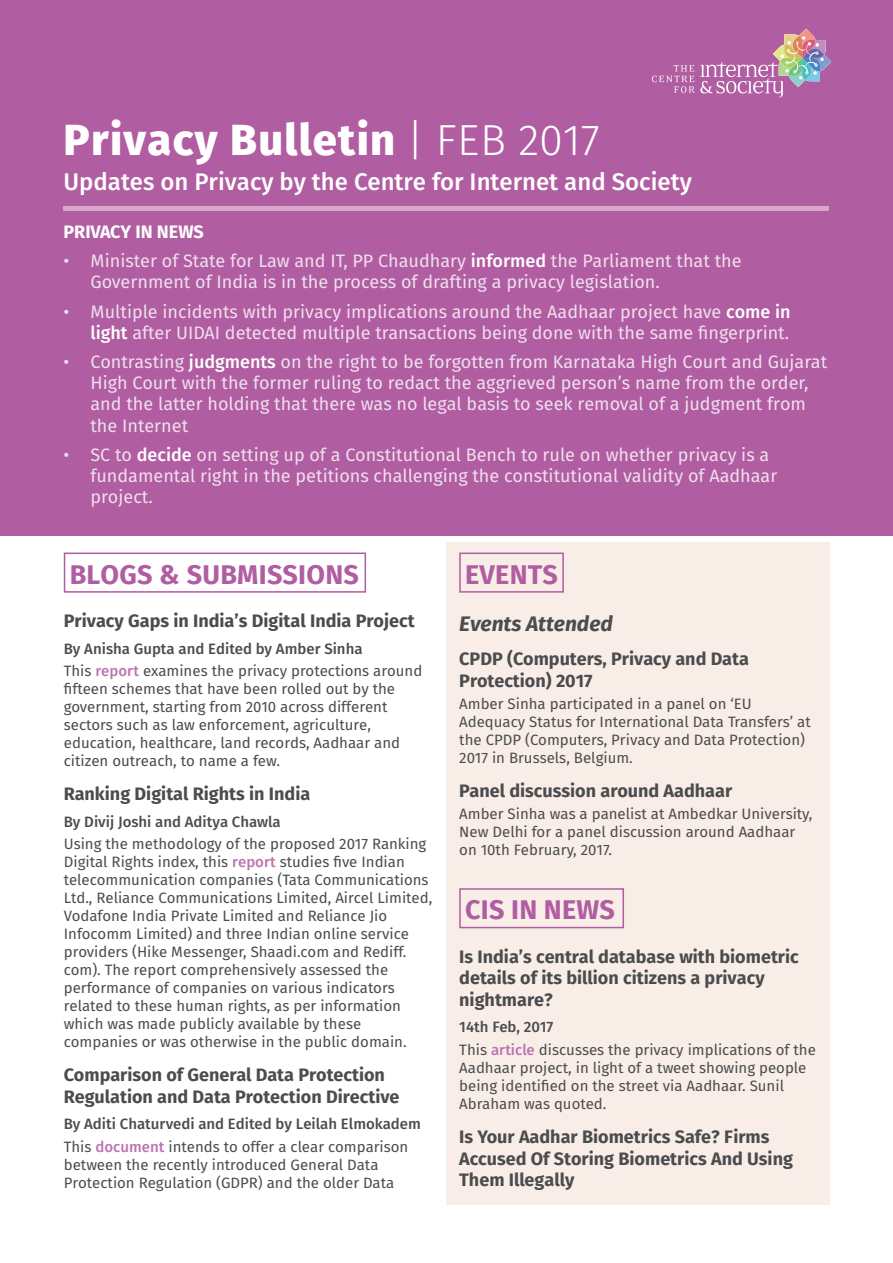
<style>
.page{position:relative;width:893px;height:1263px;background:#fff}
.page>*{position:absolute;margin:0;border:0;box-sizing:border-box;transform-origin:0 0}
.t1{font:800 43.5px "Fira Sans";letter-spacing:.03em;color:#fff}
.t2{font:700 27px "Fira Sans";letter-spacing:.01em;color:#b15da2}
.t3{font:500 24px "Fira Sans";color:#fff}
.Headings_with_links{font:italic 700 21px "Fira Sans";color:#4b4c4d}
.Blurb{font:18px/21px "Fira Sans";color:#efdfec}
.Headings_without_lin{font:700 18px/21.6px "Fira Sans";color:#4b4c4d}
.Blurb-2{font:700 18px "Fira Sans";color:#fff}
.Body_Text{font:15px/18px "Fira Sans";color:#4b4c4d}
.Authors{font:500 15px "Fira Sans";color:#4b4c4d}
.s1{font-weight:300}
.s2{font-weight:500;color:#fff}
.s3{font-weight:500;color:#bc75b0}
</style>
<div class="page">
<div style="left:446px;top:542px;width:384px;height:662px;background:#f9ede8"></div>
<div style="left:0;top:0;width:893px;height:536px;background:#b15da2"></div>
<div style="left:64px;top:552px;width:302px;height:41px;border:2px solid #b15da2"></div>
<div style="left:459px;top:552px;width:105px;height:41px;border:2px solid #b15da2"></div>
<div style="left:459px;top:888px;width:165px;height:40px;border:2px solid #b15da2"></div>
<hr style="left:63px;top:206px;width:766px;height:4px;background:#d6a6cb">
<svg style="left:652px;top:29px;width:179px;height:68px"></svg>
<p class="t1" style="left:63px;top:102px;width:538px">Privacy Bulletin <span class="s1">| FEB 2017</span></p>
<p class="t3" style="left:63px;top:162px;width:630px">Updates on Privacy by the Centre for Internet and Society</p>
<p class="Blurb-2" style="left:63px;top:216px;width:142px">PRIVACY IN NEWS</p>
<p class="Blurb" style="left:90px;top:250px;width:653px;text-indent:-27px">• Minister of State for Law and IT, PP Chaudhary <span class="s2">informed</span> the Parliament that the<br>Government of India is in the process of drafting a privacy legislation.</p>
<p class="Blurb" style="left:63px;top:301px;width:728px;text-align:right">• Multiple incidents with privacy implications around the Aadhaar project have <span class="s2">come in light</span> after UIDAI detected multiple transactions being done with the same fingerprint.</p>
<p class="Blurb" style="left:90px;top:351px;width:738px;text-indent:-27px">• Contrasting <span class="s2">judgments</span> on the right to be forgotten from Karnataka High Court and Gujarat High Court with the former ruling to redact the aggrieved person’s name from the order, and the latter holding that there was no legal basis to seek removal of a judgment from the Internet</p>
<p class="Blurb" style="left:90px;top:444px;width:688px;text-indent:-27px">• SC to <span class="s2">decide</span> on setting up of a Constitutional Bench to rule on whether privacy is a fundamental right in the petitions challenging the constitutional validity of Aadhaar project.</p>
<p class="t2" style="left:70px;top:551px;width:291px">BLOGS &amp; SUBMISSIONS</p>
<p class="Headings_without_lin" style="left:64px;top:609px;width:352px">Privacy Gaps in India’s Digital India Project</p>
<p class="Authors" style="left:64px;top:636px;width:300px">By Anisha Gupta and Edited by Amber Sinha</p>
<p class="Body_Text" style="left:64px;top:661px;width:360px">This <span class="s3">report</span> examines the privacy protections around fifteen schemes that have been rolled out by the government, starting from 2010 across different sectors such as law enforcement, agriculture, education, healthcare, land records, Aadhaar and citizen outreach, to name a few.</p>
<p class="Headings_without_lin" style="left:64px;top:782px;width:248px">Ranking Digital Rights in India</p>
<p class="Authors" style="left:64px;top:809px;width:219px">By Divij Joshi and Aditya Chawla</p>
<p class="Body_Text" style="left:64px;top:834px;width:370px">Using the methodology of the proposed 2017 Ranking Digital Rights index, this <span class="s3">report</span> studies five Indian telecommunication companies (Tata Communications Ltd., Reliance Communications Limited, Aircel Limited, Vodafone India Private Limited and Reliance Jio Infocomm Limited) and three Indian online service providers (Hike Messenger, Shaadi.com and Rediff. com). The report comprehensively assessed the performance of companies on various indicators related to these human rights, as per information which was made publicly available by these companies or was otherwise in the public domain.</p>
<p class="Headings_without_lin" style="left:64px;top:1063px;width:337px">Comparison of General Data Protection<br>Regulation and Data Protection Directive</p>
<p class="Authors" style="left:64px;top:1112px;width:359px">By Aditi Chaturvedi and Edited by Leilah Elmokadem</p>
<p class="Body_Text" style="left:64px;top:1137px;width:346px">This <span class="s3">document</span> intends to offer a clear comparison between the recently introduced General Data<br>Protection Regulation (GDPR) and the older Data</p>
<p class="t2" style="left:465px;top:551px;width:94px">EVENTS</p>
<p class="Headings_with_links" style="left:459px;top:605px;width:155px">Events Attended</p>
<p class="Headings_without_lin" style="left:459px;top:647px;width:291px">CPDP (Computers, Privacy and Data<br>Protection) 2017</p>
<p class="Body_Text" style="left:459px;top:694px;width:353px">Amber Sinha participated in a panel on ‘EU Adequacy Status for International Data Transfers’ at the CPDP (Computers, Privacy and Data Protection)<br>2017 in Brussels, Belgium.</p>
<p class="Headings_without_lin" style="left:459px;top:779px;width:274px">Panel discussion around Aadhaar</p>
<p class="Body_Text" style="left:459px;top:805px;width:355px">Amber Sinha was a panelist at Ambedkar University,<br>New Delhi for a panel discussion around Aadhaar on 10th February, 2017.</p>
<p class="t2" style="left:465px;top:887px;width:151px">CIS IN NEWS</p>
<p class="Headings_without_lin" style="left:459px;top:944px;width:341px">Is India’s central database with biometric details of its billion citizens a privacy nightmare?</p>
<p class="Authors" style="left:459px;top:1015px;width:96px">14th Feb, 2017</p>
<p class="Body_Text" style="left:459px;top:1040px;width:358px">This <span class="s3">article</span> discusses the privacy implications of the Aadhaar project, in light of a tweet showing people being identified on the street via Aadhaar. Sunil Abraham was quoted.</p>
<p class="Headings_without_lin" style="left:459px;top:1125px;width:335px">Is Your Aadhar Biometrics Safe? Firms<br>Accused Of Storing Biometrics And Using<br>Them Illegally</p>
</div>
